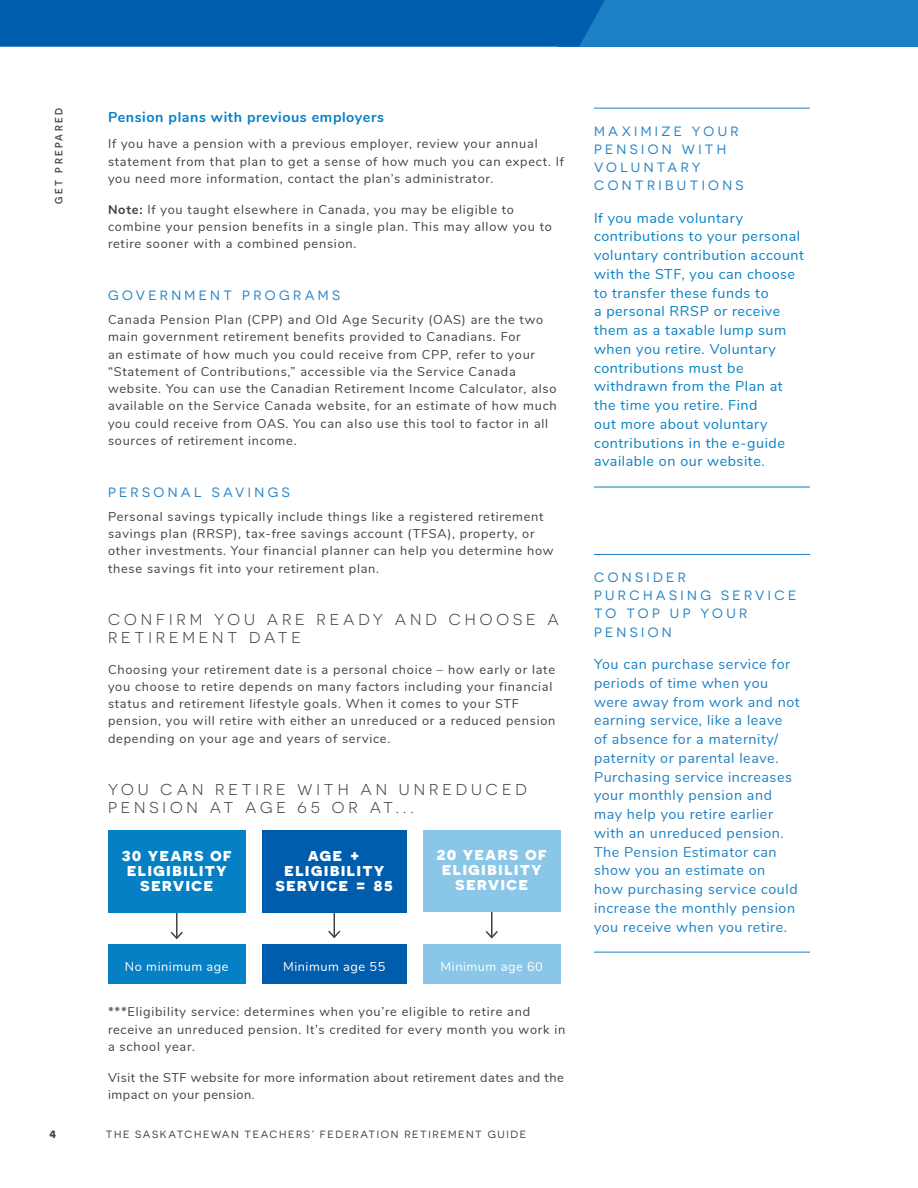
<style>
.page{position:relative;width:918px;height:1188px;background:#fff}
.page>*{position:absolute;margin:0;border:0;box-sizing:border-box;transform-origin:0 0}
.SUBHEAD_3{font:700 17.85px/14.9px "Novecentosanswide";letter-spacing:.06em;color:#fff;text-align:center}
.SUBHEAD_1{font:15.75px/18.3px "Novecentosanswide";letter-spacing:.25em;color:#414042}
.CALLOUT{font:14.25px/18.8px "Nunito";letter-spacing:.04em;color:#1b80c4}
.CALLOUT-2{font:14.25px/18.8px "Nunito";letter-spacing:.04em;color:#0680c4}
.SUBHEAD_2{font:700 14.25px "Nunito";letter-spacing:.04em;color:#0680c4}
.SUBHEAD_1A{font:13.5px/18.3px "Novecentosanswide";letter-spacing:.25em;color:#2684c5}
.BODY{font:12.75px/17.2px "Nunito";letter-spacing:.06em;color:#414042}
.BODY-2{font:12.75px/17.2px "Nunito";letter-spacing:.04em;color:#414042}
.BODY-3{font:12.75px "Nunito";letter-spacing:.04em;color:#fff}
.t1{font:10.5px "Novecentosanswide";letter-spacing:.15em;color:#414042}
.t2{font:500 10.5px "Novecentosans";letter-spacing:.23em;color:#414042}
.t3{font:700 10.5px "Novecentosanswide";color:#414042}
.s1{font-weight:700}
</style>
<div class="page">
<svg style="left:0;top:46px;width:918px;height:1px"></svg>
<svg style="left:0;top:0;width:918px;height:46px;background:#0968b4"></svg>
<div style="left:108px;top:944px;width:138px;height:40px;background:#0680c4"></div>
<hr style="left:176px;top:902px;width:2px;height:36px;background:#414042">
<svg style="left:170px;top:930px;width:13px;height:10px"></svg>
<div style="left:108px;top:830px;width:138px;height:82px;background:#0680c4"></div>
<div style="left:262px;top:944px;width:145px;height:40px;background:#005cac"></div>
<hr style="left:334px;top:901px;width:1px;height:36px;background:#414042">
<svg style="left:328px;top:929px;width:13px;height:10px"></svg>
<div style="left:262px;top:830px;width:145px;height:83px;background:#005cac"></div>
<div style="left:423px;top:944px;width:138px;height:40px;background:#8ac6e8"></div>
<hr style="left:491px;top:902px;width:2px;height:35px;background:#414042">
<svg style="left:485px;top:929px;width:13px;height:10px"></svg>
<div style="left:423px;top:830px;width:138px;height:82px;background:#8ac6e8"></div>
<hr style="left:594px;top:108px;width:216px;height:1px;background:#2684c5">
<hr style="left:594px;top:487px;width:216px;height:1px;background:#0680c4">
<hr style="left:594px;top:554px;width:216px;height:1px;background:#2684c5">
<hr style="left:594px;top:952px;width:216px;height:1px;background:#1b80c4">
<p class="t2" style="left:53px;top:204px;width:97px;rotate:-90deg">Get prepared</p>
<p class="SUBHEAD_2" style="left:108px;top:107px;width:277px">Pension plans with previous employers</p>
<p class="BODY" style="left:108px;top:135px;width:458px">If you have a pension with a previous employer, review your annual statement from that plan to get a sense of how much you can expect. If you need more information, contact the plan’s administrator.</p>
<p class="BODY" style="left:108px;top:200px;width:445px"><span class="s1">Note:</span> If you taught elsewhere in Canada, you may be eligible to combine your pension benefits in a single plan. This may allow you to retire sooner with a combined pension.</p>
<p class="SUBHEAD_1A" style="left:108px;top:286px;width:234px">GOVERNMENT PROGRAMS</p>
<p class="BODY" style="left:108px;top:310px;width:450px">Canada Pension Plan (CPP) and Old Age Security (OAS) are the two main government retirement benefits provided to Canadians. For<br>an estimate of how much you could receive from CPP, refer to your “Statement of Contributions,” accessible via the Service Canada website. You can use the Canadian Retirement Income Calculator, also available on the Service Canada website, for an estimate of how much you could receive from OAS. You can also use this tool to factor in all sources of retirement income.</p>
<p class="SUBHEAD_1A" style="left:108px;top:483px;width:183px">PERSONAL SAVINGS</p>
<p class="BODY" style="left:108px;top:507px;width:447px">Personal savings typically include things like a registered retirement savings plan (RRSP), tax-free savings account (TFSA), property, or other investments. Your financial planner can help you determine how these savings fit into your retirement plan.</p>
<p class="SUBHEAD_1" style="left:108px;top:610px;width:452px">CONFIRM YOU ARE READY AND CHOOSE A<br>RETIREMENT DATE</p>
<p class="BODY" style="left:108px;top:660px;width:449px">Choosing your retirement date is a personal choice – how early or late you choose to retire depends on many factors including your financial status and retirement lifestyle goals. When it comes to your STF pension, you will retire with either an unreduced or a reduced pension depending on your age and years of service.</p>
<p class="SUBHEAD_1" style="left:108px;top:780px;width:420px">YOU CAN RETIRE WITH AN UNREDUCED<br>PENSION AT AGE 65 OR AT...</p>
<p class="SUBHEAD_3" style="left:122px;top:847px;width:112px">30 years of eligibility service</p>
<p class="BODY-3" style="left:125px;top:957px;width:105px">No minimum age</p>
<p class="SUBHEAD_3" style="left:275px;top:847px;width:119px">age + eligibility service = 85</p>
<p class="BODY-3" style="left:283px;top:957px;width:104px">Minimum age 55</p>
<p class="SUBHEAD_3" style="left:436px;top:846px;width:112px">20 years of eligibility service</p>
<p class="BODY-3" style="left:441px;top:957px;width:104px">Minimum age 60</p>
<p class="BODY" style="left:108px;top:1003px;width:459px">***Eligibility service: determines when you’re eligible to retire and receive an unreduced pension. It’s credited for every month you work in a school year.</p>
<p class="BODY-2" style="left:108px;top:1068px;width:457px">Visit the STF website for more information about retirement dates and the impact on your pension.</p>
<p class="t3" style="left:50px;top:1128px;width:8px">4</p>
<p class="t1" style="left:106px;top:1129px;width:422px">THE SASKATCHEWAN TEACHERS’ FEDERATION RETIREMENT GUIDE</p>
<p class="SUBHEAD_1A" style="left:594px;top:122px;width:151px">MAXIMIZE YOUR<br>PENSION WITH<br>VOLUNTARY<br>CONTRIBUTIONS</p>
<p class="CALLOUT-2" style="left:594px;top:208px;width:212px">If you made voluntary contributions to your personal voluntary contribution account with the STF, you can choose to transfer these funds to<br>a personal RRSP or receive them as a taxable lump sum when you retire. Voluntary contributions must be withdrawn from the Plan at the time you retire. Find<br>out more about voluntary contributions in the e-guide available on our website.</p>
<p class="SUBHEAD_1A" style="left:594px;top:568px;width:204px">CONSIDER<br>PURCHASING SERVICE<br>TO TOP UP YOUR<br>PENSION</p>
<p class="CALLOUT" style="left:594px;top:654px;width:207px">You can purchase service for periods of time when you were away from work and not earning service, like a leave<br>of absence for a maternity/ paternity or parental leave.<br>Purchasing service increases your monthly pension and may help you retire earlier with an unreduced pension.<br>The Pension Estimator can show you an estimate on<br>how purchasing service could increase the monthly pension you receive when you retire.</p>
</div>
